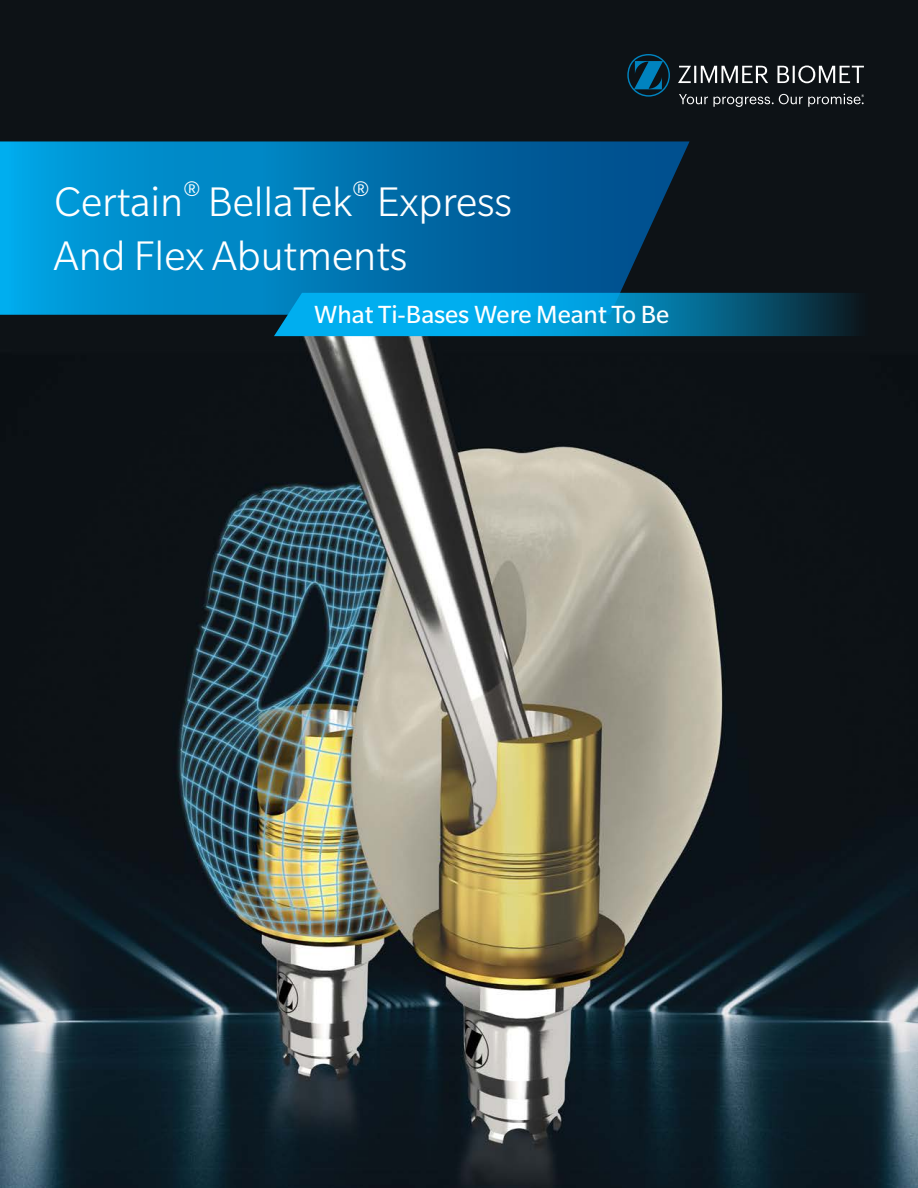
<style>
.page{position:relative;width:918px;height:1188px;background:#fff}
.page>*{position:absolute;margin:0;border:0;box-sizing:border-box;transform-origin:0 0}
.t1{font:300 45px/54px "Slate Pro";color:#fff}
.t2{font:300 36px "Slate Pro";color:#fff}
.t3{font:27px "Slate Pro";color:#fff}
</style>
<div class="page">
<img style="left:0;top:0;width:918px;height:1188px">
<svg style="left:584px;top:54px;width:280px;height:63px;background:#202a30"></svg>
<svg style="left:0;top:141px;width:690px;height:174px;background:#0074ae"></svg>
<svg style="left:274px;top:293px;width:644px;height:43px;background:#037ba9"></svg>
<p class="t2" style="left:54px;top:172px;width:368px">Certain<sup>®</sup> BellaTek<sup>®</sup> Express</p>
<p class="t1" style="left:54px;top:175px;width:459px">Certain<sup>®</sup> BellaTek<sup>®</sup> Express<br>And Flex Abutments</p>
<p class="t3" style="left:314px;top:300px;width:356px">What Ti-Bases Were Meant To Be</p>
</div>
